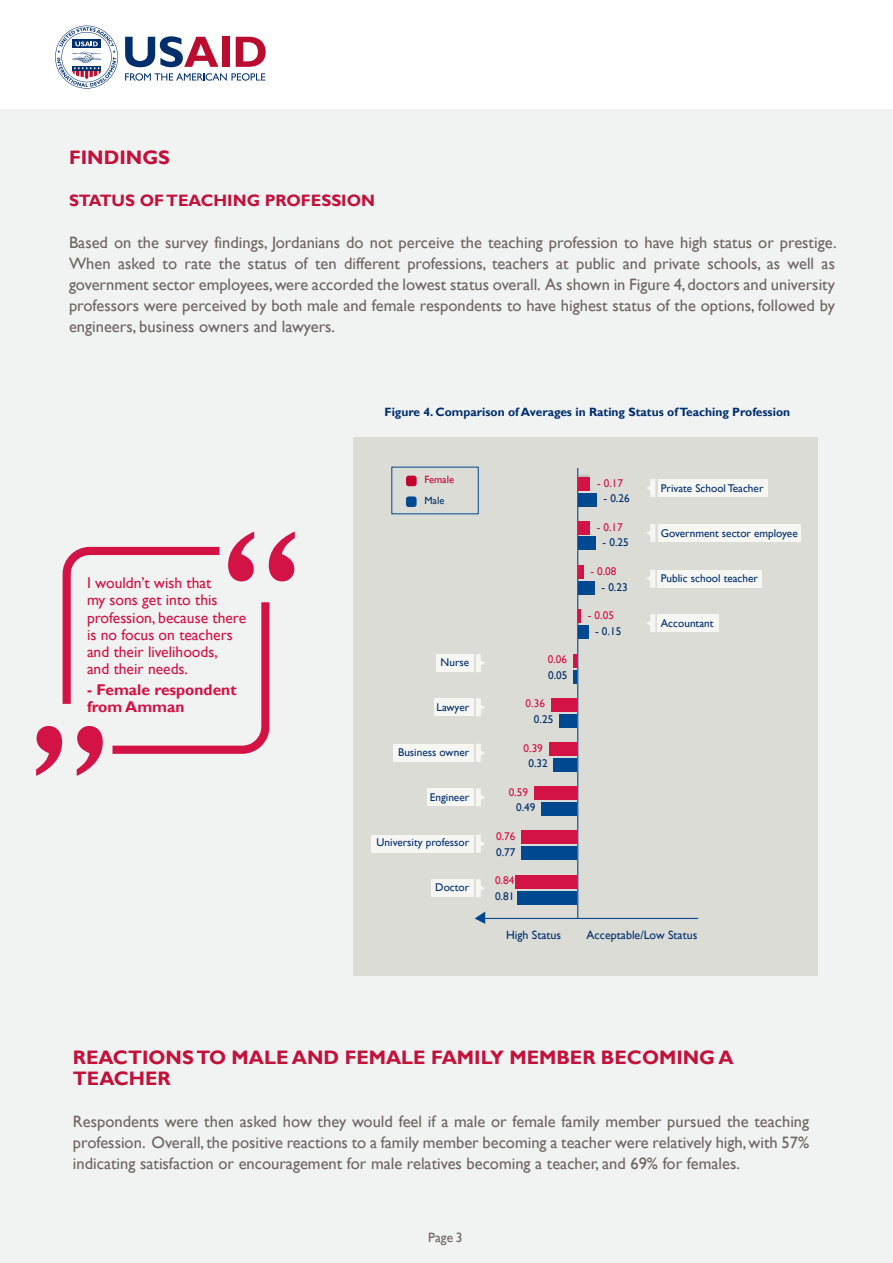
<style>
.page{position:relative;width:893px;height:1263px;background:#fff}
.page>*{position:absolute;margin:0;border:0;box-sizing:border-box;transform-origin:0 0}
.t1{font:700 19.5px/21px "Gill Sans";color:#c2113a}
.t2{font:16.5px/21px "Gill Sans";color:#6c6463;text-align:justify}
.t3{font:700 16.5px "Gill Sans";color:#c2113a}
.t4{font:15.6px/17.2px "Gill Sans";color:#d31245}
.t5{font:700 15.6px/17.2px "Gill Sans";color:#d31245}
.t6{font:13.5px "Gill Sans";color:#6c6463}
.t7{font:700 12px "Gill Sans";color:#002e6d}
.t8{font:12px "Gill Sans";color:#002e6d}
.t9{font:11.25px "Gill Sans";color:#002e6d}
.t10{font:11.25px "Gill Sans";color:#d31245}
.t11{font:10.5px "Gill Sans";color:#c10230}
.t12{font:10.5px "Gill Sans";color:#002e6d}
</style>
<div class="page">
<div style="left:0;top:110px;width:893px;height:1153px;background:#f1f2f2"></div>
<svg style="left:36px;top:531px;width:259px;height:245px"></svg>
<div style="left:353px;top:437px;width:465px;height:539px;background:#dcdcd7"></div>
<hr style="left:577px;top:468px;width:1px;height:450px;background:#004990">
<svg style="left:578px;top:468px;width:12px;height:9px"></svg>
<div style="left:578px;top:477px;width:12px;height:14px;background:#d31245"></div>
<div style="left:578px;top:493px;width:19px;height:13px;background:#004990"></div>
<div style="left:578px;top:521px;width:12px;height:14px;background:#d31245"></div>
<div style="left:578px;top:536px;width:18px;height:14px;background:#004990"></div>
<div style="left:578px;top:565px;width:6px;height:14px;background:#d31245"></div>
<div style="left:578px;top:581px;width:17px;height:14px;background:#004990"></div>
<hr style="left:578px;top:609px;width:3px;height:14px;background:#d31245">
<div style="left:578px;top:625px;width:10px;height:14px;background:#004990"></div>
<hr style="left:573px;top:654px;width:4px;height:14px;background:#d31245">
<svg style="left:574px;top:670px;width:3px;height:13px"></svg>
<div style="left:551px;top:698px;width:26px;height:14px;background:#d31245"></div>
<div style="left:559px;top:714px;width:18px;height:14px;background:#004990"></div>
<div style="left:549px;top:742px;width:28px;height:14px;background:#d31245"></div>
<div style="left:554px;top:758px;width:23px;height:14px;background:#004990"></div>
<div style="left:534px;top:786px;width:43px;height:14px;background:#d31245"></div>
<div style="left:542px;top:802px;width:35px;height:14px;background:#004990"></div>
<div style="left:522px;top:830px;width:55px;height:14px;background:#d31245"></div>
<div style="left:516px;top:875px;width:61px;height:13px;background:#d31245"></div>
<div style="left:522px;top:846px;width:55px;height:14px;background:#004990"></div>
<div style="left:518px;top:891px;width:59px;height:13px;background:#004990"></div>
<div style="left:406px;top:476px;width:11px;height:10px;background:#c10230;border-radius:3px"></div>
<div style="left:406px;top:496px;width:11px;height:11px;background:#004990;border-radius:3px"></div>
<div style="left:658px;top:479px;width:110px;height:18px;background:#f6f6f3"></div>
<svg style="left:647px;top:479px;width:8px;height:18px"></svg>
<div style="left:436px;top:654px;width:37px;height:18px;background:#f6f6f3"></div>
<svg style="left:476px;top:654px;width:9px;height:18px"></svg>
<div style="left:434px;top:698px;width:39px;height:18px;background:#f6f6f3"></div>
<svg style="left:476px;top:698px;width:9px;height:18px"></svg>
<div style="left:393px;top:744px;width:80px;height:18px;background:#f6f6f3"></div>
<svg style="left:476px;top:744px;width:9px;height:18px"></svg>
<div style="left:427px;top:788px;width:46px;height:18px;background:#f6f6f3"></div>
<svg style="left:476px;top:788px;width:9px;height:18px"></svg>
<div style="left:371px;top:835px;width:102px;height:18px;background:#f6f6f3"></div>
<svg style="left:476px;top:834px;width:9px;height:19px"></svg>
<div style="left:431px;top:879px;width:42px;height:18px;background:#f6f6f3"></div>
<svg style="left:476px;top:879px;width:9px;height:18px"></svg>
<div style="left:658px;top:570px;width:104px;height:18px;background:#f6f6f3"></div>
<svg style="left:646px;top:569px;width:9px;height:19px"></svg>
<div style="left:658px;top:614px;width:61px;height:18px;background:#f6f6f3"></div>
<svg style="left:646px;top:614px;width:9px;height:18px"></svg>
<div style="left:658px;top:524px;width:142px;height:18px;background:#f6f6f3"></div>
<svg style="left:647px;top:524px;width:8px;height:18px"></svg>
<hr style="left:485px;top:918px;width:213px;height:1px;background:#004990">
<svg style="left:475px;top:911px;width:10px;height:13px"></svg>
<svg style="left:125px;top:73px;width:140px;height:8px"></svg>
<svg style="left:125px;top:36px;width:93px;height:31px"></svg>
<div style="left:222px;top:37px;width:7px;height:30px;background:#ba0c2f"></div>
<svg style="left:236px;top:37px;width:30px;height:30px"></svg>
<svg style="left:55px;top:26px;width:63px;height:63px"></svg>
<p class="t1" style="left:69px;top:147px;width:102px">FINDINGS</p>
<p class="t3" style="left:69px;top:190px;width:308px">STATUS OF TEACHING PROFESSION</p>
<p class="t2" style="left:69px;top:232px;width:769px">Based on the survey findings, Jordanians do not perceive the teaching profession to have high status or prestige.<br>When asked to rate the status of ten different professions, teachers at public and private schools, as well as government sector employees, were accorded the lowest status overall. As shown in Figure 4, doctors and university professors were perceived by both male and female respondents to have highest status of the options, followed by engineers, business owners and lawyers.</p>
<p class="t4" style="left:87px;top:574px;width:161px">I wouldn’t wish that<br>my sons get into this profession, because there is no focus on teachers and their livelihoods,<br>and their needs.</p>
<p class="t5" style="left:87px;top:682px;width:151px">- Female respondent from Amman</p>
<p class="t7" style="left:384px;top:404px;width:407px">Figure 4. Comparison of Averages in Rating Status of Teaching Profession</p>
<p class="t11" style="left:424px;top:473px;width:31px">Female</p>
<p class="t12" style="left:424px;top:494px;width:22px">Male</p>
<p class="t9" style="left:441px;top:656px;width:30px">Nurse</p>
<p class="t9" style="left:437px;top:701px;width:34px">Lawyer</p>
<p class="t9" style="left:398px;top:746px;width:73px">Business owner</p>
<p class="t9" style="left:430px;top:791px;width:41px">Engineer</p>
<p class="t9" style="left:377px;top:836px;width:94px">University professor</p>
<p class="t9" style="left:435px;top:881px;width:35px">Doctor</p>
<p class="t10" style="left:548px;top:653px;width:21px">0.06</p>
<p class="t9" style="left:548px;top:668px;width:21px">0.05</p>
<p class="t10" style="left:526px;top:697px;width:21px">0.36</p>
<p class="t9" style="left:534px;top:713px;width:21px">0.25</p>
<p class="t10" style="left:524px;top:741px;width:21px">0.39</p>
<p class="t9" style="left:528px;top:757px;width:21px">0.32</p>
<p class="t10" style="left:509px;top:785px;width:21px">0.59</p>
<p class="t9" style="left:516px;top:801px;width:21px">0.49</p>
<p class="t10" style="left:496px;top:830px;width:21px">0.76</p>
<p class="t9" style="left:496px;top:845px;width:21px">0.77</p>
<p class="t10" style="left:495px;top:873px;width:21px">0.84</p>
<p class="t9" style="left:495px;top:889px;width:21px">0.81</p>
<p class="t10" style="left:597px;top:476px;width:28px">- 0.17</p>
<p class="t9" style="left:604px;top:492px;width:28px">- 0.26</p>
<p class="t10" style="left:597px;top:520px;width:28px">- 0.17</p>
<p class="t9" style="left:603px;top:536px;width:28px">- 0.25</p>
<p class="t10" style="left:590px;top:564px;width:28px">- 0.08</p>
<p class="t9" style="left:602px;top:580px;width:28px">- 0.23</p>
<p class="t10" style="left:588px;top:609px;width:28px">- 0.05</p>
<p class="t9" style="left:595px;top:624px;width:28px">- 0.15</p>
<p class="t9" style="left:661px;top:482px;width:104px">Private School Teacher</p>
<p class="t9" style="left:661px;top:527px;width:138px">Government sector employee</p>
<p class="t9" style="left:661px;top:572px;width:99px">Public school teacher</p>
<p class="t9" style="left:661px;top:617px;width:54px">Accountant</p>
<p class="t8" style="left:506px;top:928px;width:57px">High Status</p>
<p class="t8" style="left:587px;top:928px;width:112px">Acceptable/Low Status</p>
<p class="t1" style="left:73px;top:1048px;width:662px">REACTIONS TO MALE AND FEMALE FAMILY MEMBER BECOMING A<br>TEACHER</p>
<p class="t2" style="left:73px;top:1111px;width:738px">Respondents were then asked how they would feel if a male or female family member pursued the teaching profession. Overall, the positive reactions to a family member becoming a teacher were relatively high, with 57% indicating satisfaction or encouragement for male relatives becoming a teacher, and 69% for females.</p>
<p class="t6" style="left:428px;top:1230px;width:36px">Page 3</p>
</div>
